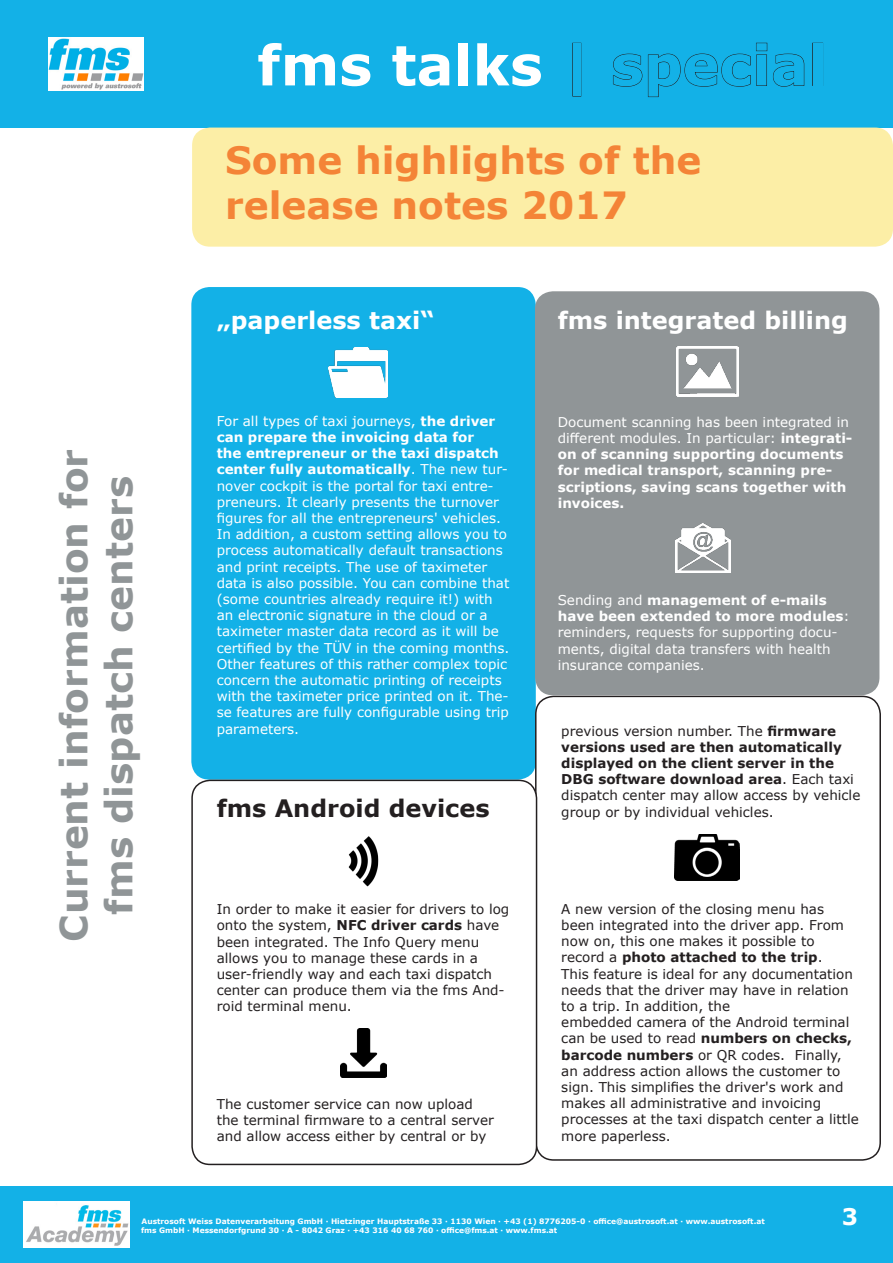
<style>
.page{position:relative;width:893px;height:1263px;background:#fff}
.page>*{position:absolute;margin:0;border:0;box-sizing:border-box;transform-origin:0 0}
.t1{font:700 55.5px "Verdana";color:#fff}
.t2{font:700 37.5px "Verdana";color:#909597}
.t3{font:700 37.5px "Verdana";color:#f48437}
.t4{font:700 24px "Verdana";color:#fff}
.t5{font:700 24px "Verdana";color:#231f20}
.t6{font:700 22.8px "Verdana";color:#fff}
.t7{font:13.5px/16.2px "Verdana";color:#231f20}
.t8{font:13.5px/16.2px "Verdana";color:#fff}
.t9{font:700 13.5px/16.2px "Verdana";color:#fff}
.t10{font:700 7.5px "Verdana";color:#fff}
.s1{color:#13b1e7}
.s2{font-weight:700}
.s3{font-weight:400}
</style>
<div class="page">
<div style="left:0;top:1186px;width:893px;height:77px;background:#13b1e7"></div>
<div style="left:0;top:0;width:893px;height:128px;background:#13b1e7"></div>
<div style="left:572px;top:43px;width:9px;height:53px;border:1px solid #231f20"></div>
<svg style="left:613px;top:42px;width:154px;height:55px"></svg>
<svg style="left:773px;top:53px;width:31px;height:34px"></svg>
<div style="left:812px;top:43px;width:11px;height:43px;border:1px solid #231f20"></div>
<div style="left:192px;top:128px;width:701px;height:119px;background:#fceea6;border-radius:18px"></div>
<img style="left:24px;top:1201px;width:106px;height:47px">
<img style="left:48px;top:37px;width:96px;height:53px">
<div style="left:191px;top:287px;width:345px;height:493px;background:#13b1e7;border-radius:18px"></div>
<div style="left:535px;top:696px;width:346px;height:465px;border:2px solid #231f20;border-radius:18px"></div>
<div style="left:535px;top:291px;width:344px;height:404px;background:#909597;border-radius:18px"></div>
<img style="left:676px;top:523px;width:54px;height:50px">
<img style="left:676px;top:347px;width:62px;height:49px">
<img style="left:675px;top:834px;width:65px;height:46px">
<img style="left:329px;top:347px;width:59px;height:50px">
<div style="left:191px;top:780px;width:346px;height:385px;border:2px solid #231f20;border-radius:18px"></div>
<img style="left:348px;top:837px;width:31px;height:49px">
<img style="left:341px;top:1028px;width:45px;height:50px">
<p class="t1" style="left:257px;top:26px;width:571px">fms talks <span class="s1">| special</span></p>
<p class="t3" style="left:225px;top:133px;width:478px">Some highlights of the</p>
<p class="t3" style="left:225px;top:178px;width:404px">release notes 2017</p>
<p class="t4" style="left:217px;top:303px;width:219px">„paperless taxi“</p>
<p class="t4" style="left:558px;top:304px;width:292px">fms integrated billing</p>
<p class="t2" style="left:47px;top:941px;width:494px;rotate:-90deg">Current information for</p>
<p class="t2" style="left:92px;top:914px;width:440px;rotate:-90deg">fms dispatch centers</p>
<p class="t8" style="left:217px;top:413px;width:294px">For all types of taxi journeys, <span class="s2">the driver can prepare the invoicing data for<br>the entrepreneur or the taxi dispatch center fully automatically</span>. The new tur&shy;nover cockpit is the portal for taxi entre&shy;preneurs. It clearly presents the turnover figures for all the entrepreneurs' vehicles.<br>In addition, a custom setting allows you to process automatically default transactions and print receipts. The use of taximeter data is also possible. You can combine that (some countries already require it!) with an electronic signature in the cloud or a taximeter master data record as it will be certified by the TÜV in the coming months.<br>Other features of this rather complex topic concern the automatic printing of receipts with the taximeter price printed on it. The&shy;se features are fully configurable using trip parameters.</p>
<p class="t5" style="left:217px;top:791px;width:274px">fms Android devices</p>
<p class="t7" style="left:217px;top:901px;width:294px">In order to make it easier for drivers to log onto the system, <span class="s2">NFC driver cards</span> have been integrated. The Info Query menu allows you to manage these cards in a user-friendly way and each taxi dispatch center can produce them via the fms And&shy;roid terminal menu.</p>
<p class="t7" style="left:217px;top:1095px;width:279px">The customer service can now upload the terminal firmware to a central server and allow access either by central or by</p>
<p class="t9" style="left:558px;top:413px;width:296px"><span class="s3">Document scanning has been integrated in different modules. In particular:</span> integrati&shy;on of scanning supporting documents for medical transport, scanning pre&shy;scriptions, saving scans together with invoices.</p>
<p class="t8" style="left:558px;top:592px;width:293px">Sending and <span class="s2">management of e-mails have been extended to more modules</span>: reminders, requests for supporting docu&shy;ments, digital data transfers with health insurance companies.</p>
<p class="t7" style="left:561px;top:722px;width:301px">previous version number. The <span class="s2">firmware versions used are then automatically displayed on the client server in the DBG software download area</span>. Each taxi dispatch center may allow access by vehicle group or by individual vehicles.</p>
<p class="t7" style="left:561px;top:901px;width:293px">A new version of the closing menu has been integrated into the driver app. From now on, this one makes it possible to record a <span class="s2">photo attached to the trip</span>.<br>This feature is ideal for any documentation needs that the driver may have in relation to a trip. In addition, the</p>
<p class="t7" style="left:561px;top:1014px;width:299px">embedded camera of the Android terminal can be used to read <span class="s2">numbers on checks, barcode numbers</span> or QR codes. Finally, an address action allows the customer to sign. This simplifies the driver's work and makes all administrative and invoicing processes at the taxi dispatch center a little more paperless.</p>
<p class="t10" style="left:142px;top:1215px;width:625px">Austrosoft Weiss Datenverarbeitung GmbH · Hietzinger Hauptstraße 33 · 1130 Wien · +43 (1) 8776205-0 · office@austrosoft.at · www.austrosoft.at</p>
<p class="t10" style="left:141px;top:1224px;width:418px">fms GmbH · Messendorfgrund 30 · A - 8042 Graz · +43 316 40 68 760 · office@fms.at · www.fms.at</p>
<p class="t6" style="left:842px;top:1200px;width:18px">3</p>
</div>
